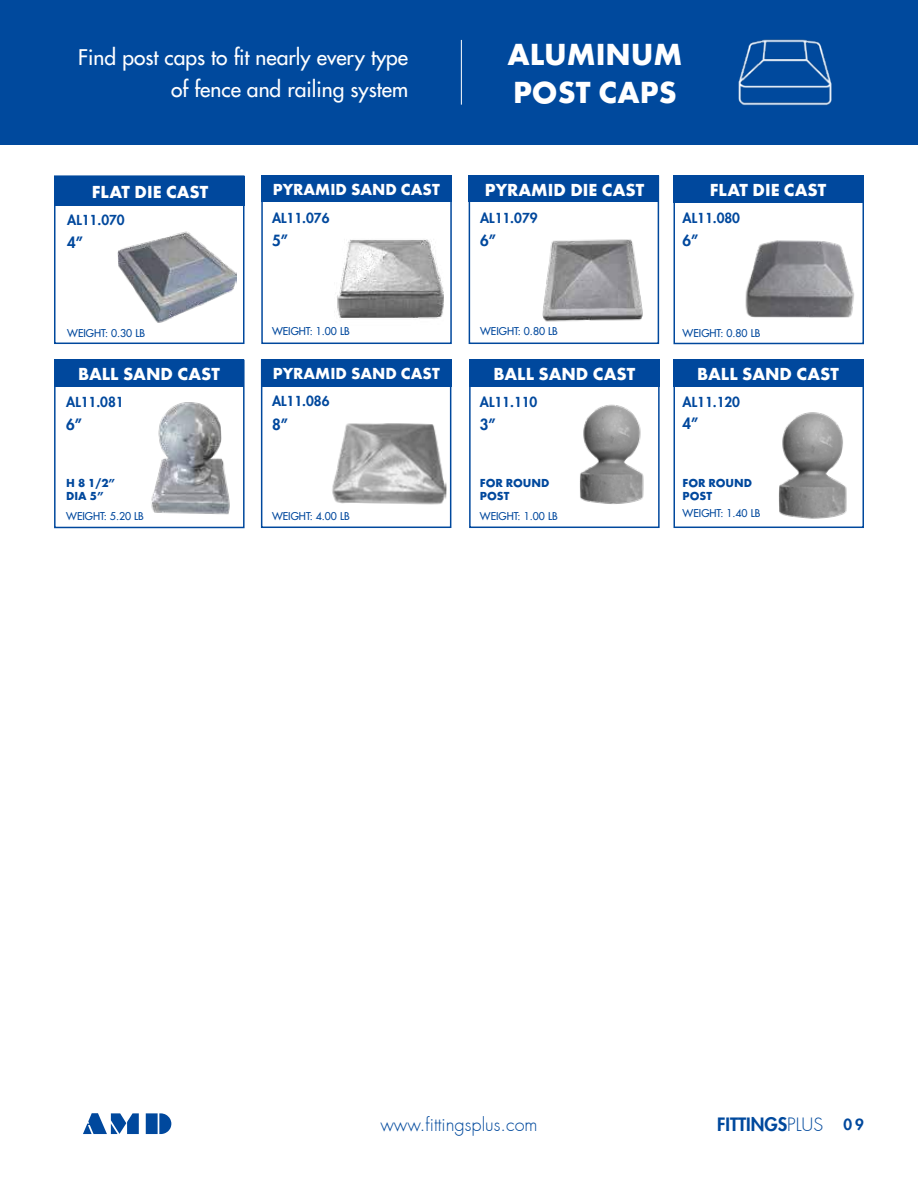
<style>
.page{position:relative;width:918px;height:1188px;background:#fff}
.page>*{position:absolute;margin:0;border:0;box-sizing:border-box;transform-origin:0 0}
.t1{font:700 31.5px/37.5px "Futura T";color:#fff}
.t2{font:500 21px/31.5px "Futura Std";color:#fff;text-align:right}
.t3{font:700 18px "Futura T";color:#fff}
.t4{font:300 18px "Futura";color:#00499d}
.t5{font:800 18px "Futura";color:#00499d}
.t6{font:700 16.5px "Futura T";color:#fff}
.t7{font:800 15px "Futura Std";color:#00489d}
.t8{font:800 13.5px "Futura";color:#00489d}
.t9{font:700 12px/13.5px "Futura T";color:#00489d}
.t10{font:500 10.5px "Futura Std";color:#00489d}
.s1{font-weight:300}
.s2{font-family:"Futura Std";font-size:15px;color:#00489d}
</style>
<div class="page">
<div style="left:0;top:0;width:918px;height:145px;background:#00499d"></div>
<svg style="left:83px;top:1113px;width:56px;height:21px"></svg>
<svg style="left:146px;top:1113px;width:25px;height:21px"></svg>
<hr style="left:461px;top:40px;width:1px;height:65px;background:#fff">
<img style="left:738px;top:39px;width:94px;height:67px">
<div style="left:54px;top:175px;width:190px;height:169px;border:2px solid #00489d"></div>
<img style="left:118px;top:231px;width:118px;height:92px">
<div style="left:54px;top:176px;width:191px;height:29px;background:#00489d"></div>
<div style="left:261px;top:175px;width:191px;height:169px;border:2px solid #00489d"></div>
<img style="left:337px;top:239px;width:107px;height:80px">
<div style="left:261px;top:175px;width:191px;height:27px;background:#00489d"></div>
<div style="left:261px;top:359px;width:190px;height:169px;border:2px solid #00489d"></div>
<div style="left:261px;top:360px;width:190px;height:27px;background:#00489d"></div>
<img style="left:332px;top:423px;width:115px;height:82px">
<div style="left:469px;top:175px;width:190px;height:169px;border:2px solid #00489d"></div>
<div style="left:469px;top:175px;width:190px;height:27px;background:#00489d"></div>
<img style="left:542px;top:239px;width:101px;height:83px">
<div style="left:674px;top:176px;width:190px;height:168px;border:2px solid #00489d"></div>
<img style="left:745px;top:240px;width:109px;height:77px">
<div style="left:674px;top:175px;width:190px;height:28px;background:#00489d"></div>
<div style="left:54px;top:360px;width:191px;height:168px;border:2px solid #00489d"></div>
<div style="left:54px;top:359px;width:190px;height:28px;background:#00489d"></div>
<img style="left:151px;top:402px;width:79px;height:113px">
<div style="left:469px;top:359px;width:191px;height:169px;border:2px solid #00489d"></div>
<div style="left:469px;top:359px;width:191px;height:28px;background:#00489d"></div>
<img style="left:579px;top:404px;width:65px;height:100px">
<div style="left:674px;top:359px;width:190px;height:169px;border:2px solid #00489d"></div>
<div style="left:674px;top:360px;width:190px;height:27px;background:#00489d"></div>
<img style="left:778px;top:412px;width:69px;height:107px">
<h2 class="t2" style="left:78px;top:42px;width:331px">Find post caps to fit nearly every type of fence and railing system</h2>
<h1 class="t1" style="left:507px;top:36px;width:177px">ALUMINUM<br>POST CAPS</h1>
<h3 class="t3" style="left:92px;top:181px;width:118px">FLAT DIE CAST</h3>
<h3 class="t6" style="left:273px;top:180px;width:169px">PYRAMID SAND CAST</h3>
<h3 class="t3" style="left:485px;top:180px;width:161px">PYRAMID DIE CAST</h3>
<h3 class="t3" style="left:710px;top:179px;width:118px">FLAT DIE CAST</h3>
<p class="t8" style="left:67px;top:211px;width:59px">AL11.070</p>
<p class="t8" style="left:272px;top:210px;width:59px">AL11.076</p>
<p class="t8" style="left:480px;top:210px;width:59px">AL11.079</p>
<p class="t8" style="left:683px;top:210px;width:59px">AL11.080</p>
<h3 class="t7" style="left:67px;top:233px;width:17px">4”</h3>
<h3 class="t7" style="left:272px;top:231px;width:17px">5”</h3>
<h3 class="t7" style="left:480px;top:231px;width:17px">6”</h3>
<h3 class="t7" style="left:683px;top:231px;width:17px">6”</h3>
<p class="t10" style="left:67px;top:326px;width:79px">WEIGHT: 0.30 LB</p>
<p class="t10" style="left:272px;top:325px;width:79px">WEIGHT: 1.00 LB</p>
<p class="t10" style="left:480px;top:325px;width:79px">WEIGHT: 0.80 LB</p>
<p class="t10" style="left:683px;top:326px;width:79px">WEIGHT: 0.80 LB</p>
<h3 class="t3" style="left:78px;top:363px;width:143px">BALL SAND CAST</h3>
<p class="t8" style="left:66px;top:394px;width:59px">AL11.081</p>
<h3 class="t7" style="left:66px;top:415px;width:17px">6”</h3>
<h3 class="t6" style="left:273px;top:363px;width:169px">PYRAMID SAND CAST</h3>
<p class="t8" style="left:272px;top:393px;width:59px">AL11.086</p>
<h3 class="t7" style="left:272px;top:415px;width:17px">8”</h3>
<h3 class="t3" style="left:494px;top:363px;width:143px">BALL SAND CAST</h3>
<h3 class="t7" style="left:480px;top:415px;width:17px">3”</h3>
<p class="t8" style="left:480px;top:393px;width:59px">AL11.110</p>
<h3 class="t3" style="left:697px;top:364px;width:143px">BALL SAND CAST</h3>
<p class="t8" style="left:683px;top:393px;width:59px">AL11.120</p>
<h3 class="t7" style="left:683px;top:414px;width:17px">4”</h3>
<p class="t9" style="left:66px;top:476px;width:51px">H 8 1/2”<br>DIA 5”</p>
<p class="t9" style="left:480px;top:476px;width:71px">FOR ROUND<br>POST</p>
<p class="t9" style="left:683px;top:476px;width:71px">FOR ROUND<br>POST</p>
<p class="t10" style="left:66px;top:510px;width:79px">WEIGHT: 5.20 LB</p>
<p class="t10" style="left:272px;top:510px;width:79px">WEIGHT: 4.00 LB</p>
<p class="t10" style="left:480px;top:510px;width:79px">WEIGHT: 1.00 LB</p>
<p class="t10" style="left:683px;top:507px;width:79px">WEIGHT: 1.40 LB</p>
<h3 class="t4" style="left:380px;top:1114px;width:159px">www.fittingsplus.com</h3>
<h3 class="t5" style="left:717px;top:1113px;width:148px">FITTINGS<span class="s1">PLUS</span> <span class="s2">0 9</span></h3>
</div>
